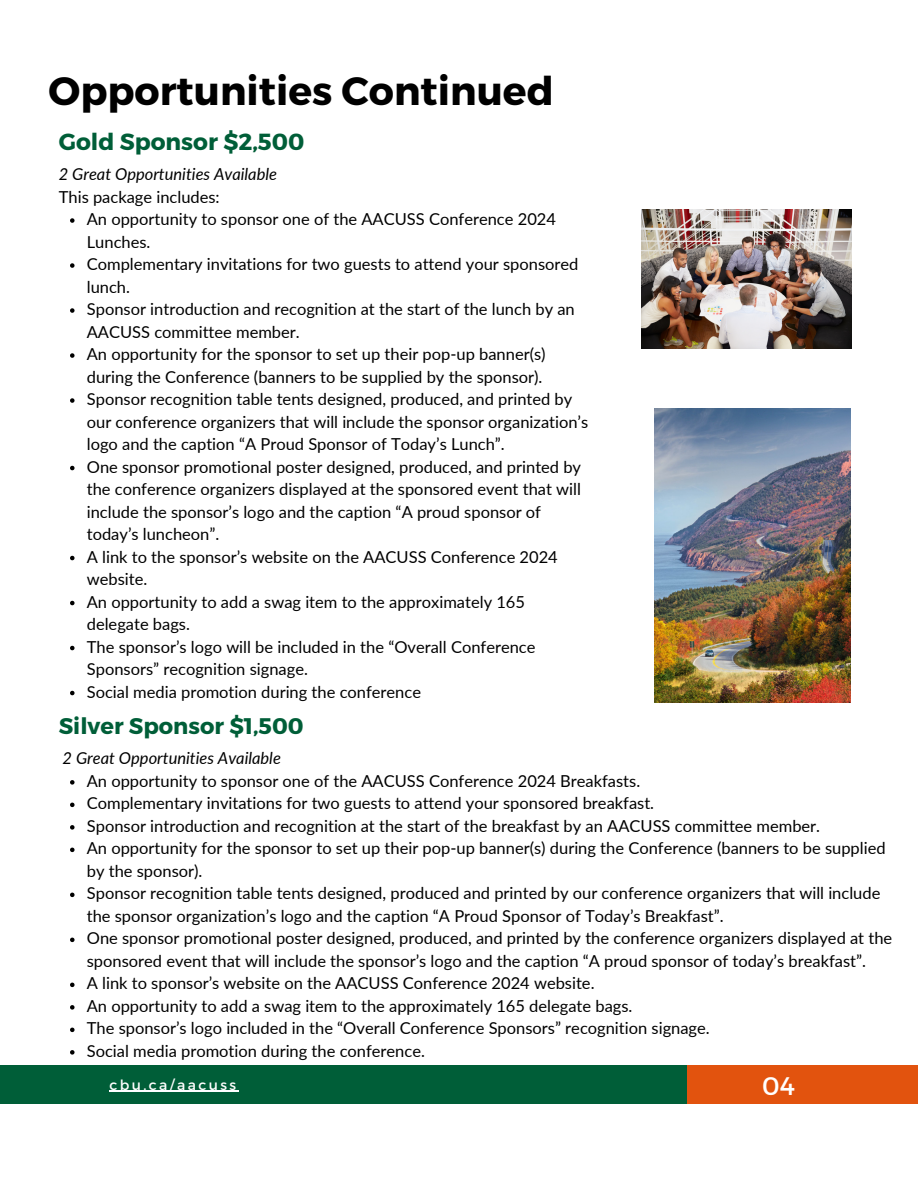
<style>
.page{position:relative;width:918px;height:1188px;background:#fff}
.page>*{position:absolute;margin:0;border:0;box-sizing:border-box;transform-origin:0 0}
.t1{font:700 39.45px "Montserrat";color:#000}
.t2{font:25.35px "Montserrat";color:#fff}
.t3{font:700 23.25px "Montserrat";color:#005e38}
.t4{font:700 22.5px "Montserrat";color:#005e38}
.t5{font:16.5px/22.5px "Lato";color:#000}
.t6{font:italic 16.5px/22.5px "Lato";color:#000}
.t7{font:14.1px "Montserrat";letter-spacing:.17em;color:#fff}
.s1{font-style:normal}
</style>
<div class="page">
<div style="left:687px;top:1065px;width:231px;height:39px;background:#e2530e"></div>
<div style="left:0;top:1065px;width:687px;height:39px;background:#005e38"></div>
<img style="left:655px;top:409px;width:196px;height:293px">
<img style="left:641px;top:209px;width:211px;height:140px">
<svg style="left:70px;top:218px;width:5px;height:5px"></svg>
<svg style="left:70px;top:263px;width:5px;height:5px"></svg>
<svg style="left:70px;top:308px;width:5px;height:5px"></svg>
<svg style="left:70px;top:353px;width:5px;height:5px"></svg>
<svg style="left:70px;top:398px;width:5px;height:5px"></svg>
<svg style="left:70px;top:466px;width:5px;height:4px"></svg>
<svg style="left:70px;top:556px;width:5px;height:4px"></svg>
<svg style="left:70px;top:601px;width:5px;height:4px"></svg>
<svg style="left:70px;top:646px;width:5px;height:4px"></svg>
<svg style="left:70px;top:691px;width:5px;height:4px"></svg>
<svg style="left:70px;top:780px;width:5px;height:5px"></svg>
<svg style="left:70px;top:803px;width:5px;height:4px"></svg>
<svg style="left:70px;top:825px;width:5px;height:5px"></svg>
<svg style="left:70px;top:848px;width:5px;height:4px"></svg>
<svg style="left:70px;top:893px;width:5px;height:4px"></svg>
<svg style="left:70px;top:938px;width:5px;height:4px"></svg>
<svg style="left:70px;top:983px;width:5px;height:4px"></svg>
<svg style="left:70px;top:1005px;width:5px;height:5px"></svg>
<svg style="left:70px;top:1028px;width:5px;height:4px"></svg>
<svg style="left:70px;top:1050px;width:5px;height:5px"></svg>
<hr style="left:109px;top:1091px;width:129px;height:1px;background:#fff">
<h3 class="t1" style="left:49px;top:65px;width:507px">Opportunities Continued</h3>
<h3 class="t3" style="left:59px;top:127px;width:247px">Gold Sponsor $2,500</h3>
<h3 class="t6" style="left:59px;top:162px;width:220px">2 Great Opportunities Available<br><span class="s1">This package includes:</span></h3>
<h3 class="t5" style="left:87px;top:207px;width:471px">An opportunity to sponsor one of the AACUSS Conference 2024<br>Lunches.</h3>
<h3 class="t5" style="left:87px;top:252px;width:493px">Complementary invitations for two guests to attend your sponsored lunch.</h3>
<h3 class="t5" style="left:87px;top:297px;width:490px">Sponsor introduction and recognition at the start of the lunch by an<br>AACUSS committee member.</h3>
<h3 class="t5" style="left:87px;top:342px;width:460px">An opportunity for the sponsor to set up their pop-up banner(s) during the Conference (banners to be supplied by the sponsor).</h3>
<h3 class="t5" style="left:87px;top:387px;width:503px">Sponsor recognition table tents designed, produced, and printed by our conference organizers that will include the sponsor organization’s logo and the caption “A Proud Sponsor of Today’s Lunch”.</h3>
<h3 class="t5" style="left:87px;top:455px;width:496px">One sponsor promotional poster designed, produced, and printed by the conference organizers displayed at the sponsored event that will include the sponsor’s logo and the caption “A proud sponsor of today’s luncheon”.</h3>
<h3 class="t5" style="left:87px;top:545px;width:473px">A link to the sponsor’s website on the AACUSS Conference 2024 website.</h3>
<p class="t5" style="left:87px;top:590px;width:440px">An opportunity to add a swag item to the approximately 165 delegate bags.</p>
<p class="t5" style="left:87px;top:635px;width:450px">The sponsor’s logo will be included in the “Overall Conference<br>Sponsors” recognition signage.</p>
<h2 class="t5" style="left:87px;top:680px;width:336px">Social media promotion during the conference</h2>
<h3 class="t4" style="left:59px;top:711px;width:247px">Silver Sponsor $1,500</h3>
<h3 class="t6" style="left:63px;top:747px;width:220px">2 Great Opportunities Available</h3>
<h3 class="t5" style="left:87px;top:769px;width:555px">An opportunity to sponsor one of the AACUSS Conference 2024 Breakfasts.</h3>
<h3 class="t5" style="left:87px;top:792px;width:569px">Complementary invitations for two guests to attend your sponsored breakfast.</h3>
<h3 class="t5" style="left:87px;top:814px;width:735px">Sponsor introduction and recognition at the start of the breakfast by an AACUSS committee member.</h3>
<h3 class="t5" style="left:87px;top:837px;width:800px">An opportunity for the sponsor to set up their pop-up banner(s) during the Conference (banners to be supplied by the sponsor).</h3>
<h3 class="t5" style="left:87px;top:882px;width:795px">Sponsor recognition table tents designed, produced and printed by our conference organizers that will include the sponsor organization’s logo and the caption “A Proud Sponsor of Today’s Breakfast”.</h3>
<h3 class="t5" style="left:87px;top:927px;width:807px">One sponsor promotional poster designed, produced, and printed by the conference organizers displayed at the sponsored event that will include the sponsor’s logo and the caption “A proud sponsor of today’s breakfast”.</h3>
<h3 class="t5" style="left:87px;top:972px;width:509px">A link to sponsor’s website on the AACUSS Conference 2024 website.</h3>
<h3 class="t5" style="left:87px;top:994px;width:547px">An opportunity to add a swag item to the approximately 165 delegate bags.</h3>
<h3 class="t5" style="left:87px;top:1017px;width:625px">The sponsor’s logo included in the “Overall Conference Sponsors” recognition signage.</h3>
<p class="t5" style="left:87px;top:1039px;width:340px">Social media promotion during the conference.</p>
<p class="t7" style="left:109px;top:1076px;width:128px">cbu.ca/aacuss</p>
<h3 class="t2" style="left:762px;top:1069px;width:34px">04</h3>
</div>
